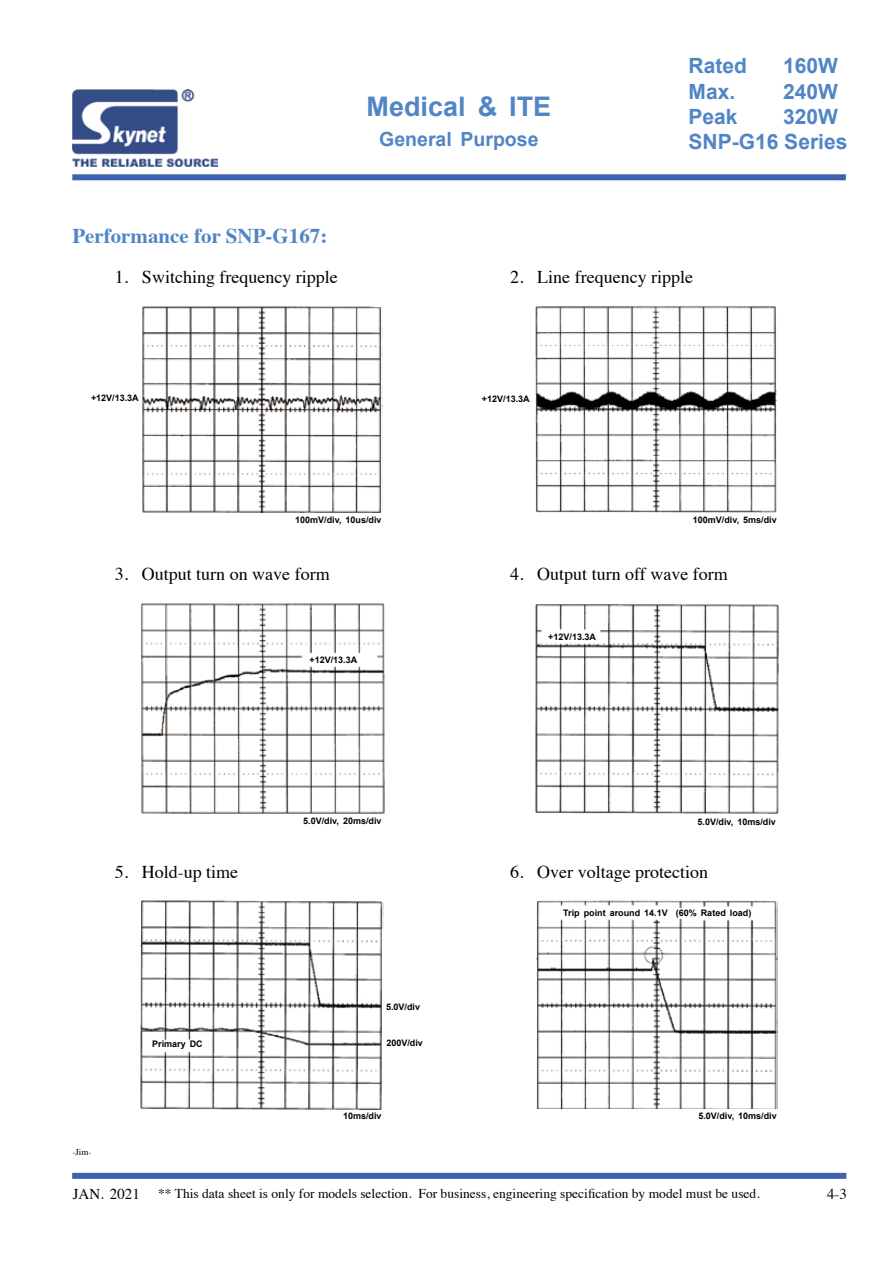
<style>
.page{position:relative;width:893px;height:1263px;background:#fff}
.page>*{position:absolute;margin:0;border:0;box-sizing:border-box;transform-origin:0 0}
.t1{font:700 27px "Arial";color:#5185c5}
.t2{font:700 21px/25.2px "Arial";color:#5185c5}
.t3{font:700 21px "Times";color:#5185c5}
.t4{font:700 19.5px "Arial";color:#5185c5}
.t5{font:18px "Times";color:#000}
.t6{font:15px "Times";color:#000}
.t7{font:13.5px "Times";color:#000}
.t8{font:700 9px "Arial";color:#000}
.t9{font:9px "Times";color:#000}
.s1{font-size:15px}
</style>
<div class="page">
<div style="left:72px;top:1173px;width:774px;height:6px;background:#3d62ad"></div>
<div style="left:72px;top:174px;width:774px;height:6px;background:#3d62ad"></div>
<img style="left:72px;top:89px;width:146px;height:78px">
<img style="left:142px;top:306px;width:241px;height:207px">
<img style="left:535px;top:306px;width:242px;height:207px">
<img style="left:141px;top:603px;width:244px;height:211px">
<img style="left:535px;top:604px;width:244px;height:210px">
<img style="left:140px;top:900px;width:244px;height:210px">
<img style="left:536px;top:900px;width:241px;height:209px">
<div style="left:555px;top:908px;width:202px;height:11px;background:#fff"></div>
<h2 class="t3" style="left:72px;top:216px;width:257px">Performance for SNP-G167:</h2>
<h1 class="t1" style="left:367px;top:89px;width:186px">Medical &amp; ITE</h1>
<h3 class="t4" style="left:379px;top:126px;width:161px">General Purpose</h3>
<h2 class="t2" style="left:689px;top:54px;width:60px">Rated</h2>
<h2 class="t2" style="left:783px;top:54px;width:56px">160W</h2>
<h2 class="t2" style="left:689px;top:79px;width:48px">Max.</h2>
<h2 class="t2" style="left:783px;top:79px;width:56px">240W</h2>
<h2 class="t2" style="left:689px;top:104px;width:51px">Peak</h2>
<h2 class="t2" style="left:689px;top:104px;width:160px;text-indent:94px">320W<br>SNP-G16 Series</h2>
<h3 class="t5" style="left:115px;top:260px;width:224px">1. Switching frequency ripple</h3>
<h3 class="t5" style="left:510px;top:260px;width:184px">2. Line frequency ripple</h3>
<p class="t8" style="left:91px;top:392px;width:49px">+12V/13.3A</p>
<p class="t8" style="left:295px;top:514px;width:88px">100mV/div, 10us/div</p>
<p class="t8" style="left:482px;top:392px;width:49px">+12V/13.3A</p>
<p class="t8" style="left:693px;top:514px;width:85px">100mV/div, 5ms/div</p>
<h3 class="t5" style="left:115px;top:557px;width:216px">3. Output turn on wave form</h3>
<h3 class="t5" style="left:510px;top:557px;width:219px">4. Output turn off wave form</h3>
<p class="t8" style="left:309px;top:654px;width:49px">+12V/13.3A</p>
<p class="t8" style="left:303px;top:815px;width:80px">5.0V/div, 20ms/div</p>
<p class="t8" style="left:548px;top:631px;width:49px">+12V/13.3A</p>
<p class="t8" style="left:698px;top:816px;width:80px">5.0V/div, 10ms/div</p>
<h3 class="t5" style="left:115px;top:855px;width:125px">5. Hold-up time</h3>
<h3 class="t5" style="left:510px;top:855px;width:199px">6. Over voltage protection</h3>
<p class="t9" style="left:72px;top:1143px;width:20px">-Jim-</p>
<p class="t8" style="left:152px;top:1038px;width:52px">Primary DC</p>
<p class="t8" style="left:386px;top:1001px;width:36px">5.0V/div</p>
<p class="t8" style="left:386px;top:1037px;width:38px">200V/div</p>
<p class="t8" style="left:343px;top:1110px;width:40px">10ms/div</p>
<p class="t8" style="left:563px;top:907px;width:190px">Trip point around 14.1V (60% Rated load)</p>
<p class="t8" style="left:698px;top:1110px;width:80px">5.0V/div, 10ms/div</p>
<h3 class="t7" style="left:73px;top:1180px;width:689px"><span class="s1">JAN. 2021</span> ** This data sheet is only for models selection. For business, engineering specification by model must be used.</h3>
<h3 class="t6" style="left:827px;top:1180px;width:21px">4-3</h3>
</div>
